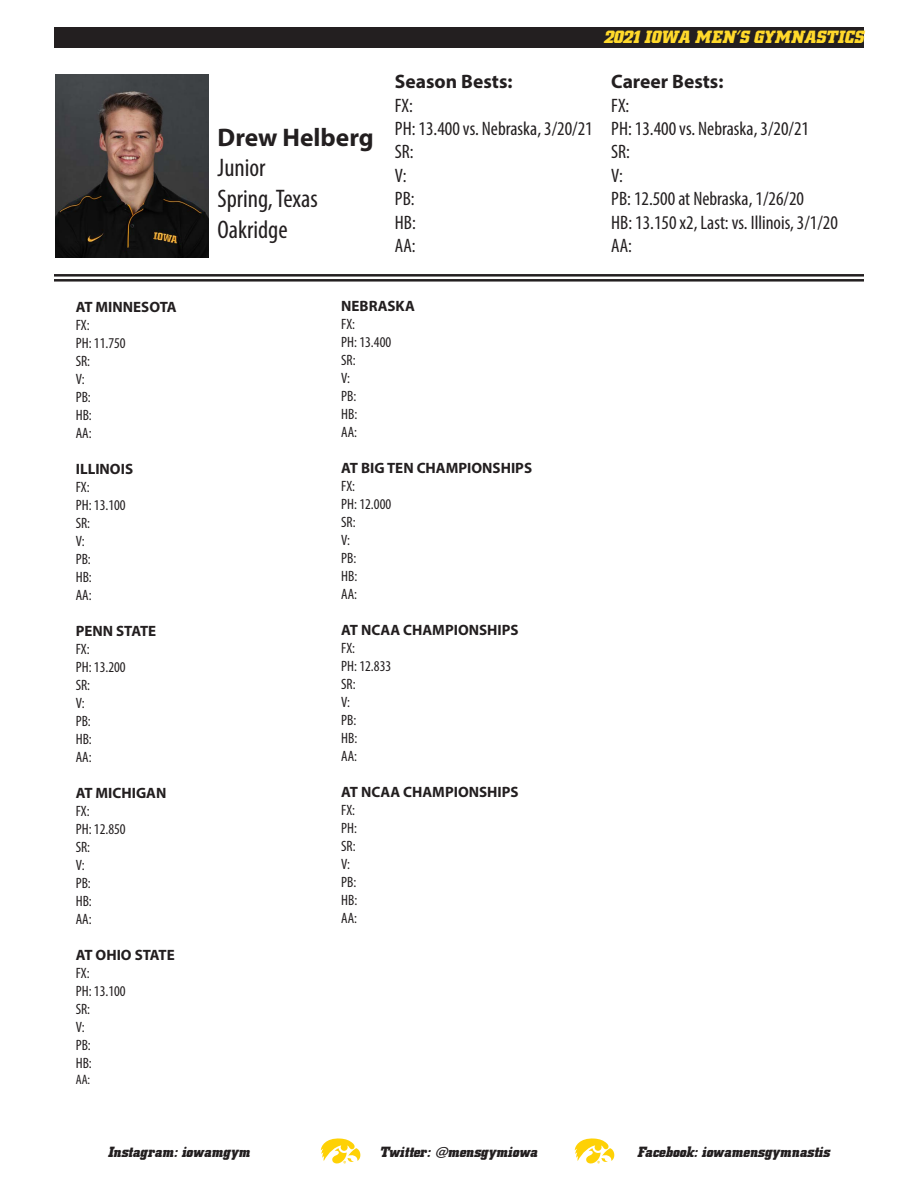
<style>
.page{position:relative;width:918px;height:1188px;background:#fff}
.page>*{position:absolute;margin:0;border:0;box-sizing:border-box;transform-origin:0 0}
.t1{font:condensed 25.5px "Myriad Pro";color:#231f20}
.t2{font:700 25.5px "Myriad Pro";color:#231f20}
.t3{font:condensed 19.5px "Myriad Pro";color:#231f20}
.t4{font:700 19.5px "Myriad Pro";color:#231f20}
.t5{font:italic 700 18px "Hawkeye";letter-spacing:.02em;color:#ffd92b}
.t6{font:condensed 15px "Myriad Pro";color:#231f20}
.t7{font:700 15px "Myriad Pro";color:#231f20}
.t8{font:italic 700 15px "Hawkeye";color:#231f20}
.t9{font:condensed 13.65px "Myriad Pro";color:#231f20}
</style>
<div class="page">
<div style="left:54px;top:27px;width:810px;height:21px;background:#231f20"></div>
<svg style="left:321px;top:1138px;width:39px;height:26px"></svg>
<svg style="left:575px;top:1138px;width:39px;height:26px"></svg>
<img style="left:56px;top:74px;width:152px;height:183px">
<hr style="left:54px;top:274px;width:810px;height:3px;background:#231f20">
<hr style="left:54px;top:279px;width:810px;height:3px;background:#231f20">
<p class="t7" style="left:76px;top:297px;width:102px">AT MINNESOTA</p>
<p class="t6" style="left:76px;top:316px;width:15px">FX:</p>
<p class="t6" style="left:76px;top:334px;width:51px">PH: 11.750</p>
<p class="t6" style="left:76px;top:352px;width:16px">SR:</p>
<p class="t6" style="left:76px;top:370px;width:10px">V:</p>
<p class="t6" style="left:76px;top:388px;width:17px">PB:</p>
<p class="t6" style="left:76px;top:406px;width:18px">HB:</p>
<p class="t6" style="left:76px;top:424px;width:17px">AA:</p>
<p class="t7" style="left:76px;top:459px;width:59px">ILLINOIS</p>
<p class="t6" style="left:76px;top:478px;width:15px">FX:</p>
<p class="t6" style="left:76px;top:496px;width:51px">PH: 13.100</p>
<p class="t6" style="left:76px;top:514px;width:16px">SR:</p>
<p class="t6" style="left:76px;top:532px;width:10px">V:</p>
<p class="t6" style="left:76px;top:550px;width:17px">PB:</p>
<p class="t6" style="left:76px;top:568px;width:18px">HB:</p>
<p class="t6" style="left:76px;top:586px;width:17px">AA:</p>
<p class="t7" style="left:76px;top:621px;width:82px">PENN STATE</p>
<p class="t6" style="left:76px;top:640px;width:15px">FX:</p>
<p class="t6" style="left:76px;top:658px;width:51px">PH: 13.200</p>
<p class="t6" style="left:76px;top:676px;width:16px">SR:</p>
<p class="t6" style="left:76px;top:694px;width:10px">V:</p>
<p class="t6" style="left:76px;top:712px;width:17px">PB:</p>
<p class="t6" style="left:76px;top:730px;width:18px">HB:</p>
<p class="t6" style="left:76px;top:748px;width:17px">AA:</p>
<p class="t7" style="left:76px;top:783px;width:92px">AT MICHIGAN</p>
<p class="t6" style="left:76px;top:802px;width:15px">FX:</p>
<p class="t6" style="left:76px;top:820px;width:51px">PH: 12.850</p>
<p class="t6" style="left:76px;top:838px;width:16px">SR:</p>
<p class="t6" style="left:76px;top:856px;width:10px">V:</p>
<p class="t6" style="left:76px;top:874px;width:17px">PB:</p>
<p class="t6" style="left:76px;top:892px;width:18px">HB:</p>
<p class="t6" style="left:76px;top:910px;width:17px">AA:</p>
<p class="t7" style="left:76px;top:945px;width:101px">AT OHIO STATE</p>
<p class="t6" style="left:76px;top:964px;width:15px">FX:</p>
<p class="t6" style="left:76px;top:982px;width:51px">PH: 13.100</p>
<p class="t6" style="left:76px;top:1000px;width:16px">SR:</p>
<p class="t6" style="left:76px;top:1018px;width:10px">V:</p>
<p class="t6" style="left:76px;top:1036px;width:17px">PB:</p>
<p class="t6" style="left:76px;top:1054px;width:18px">HB:</p>
<p class="t9" style="left:76px;top:1071px;width:16px">AA:</p>
<p class="t2" style="left:218px;top:121px;width:158px">Drew Helberg</p>
<p class="t1" style="left:218px;top:153px;width:50px">Junior</p>
<p class="t1" style="left:218px;top:183px;width:102px">Spring, Texas</p>
<p class="t1" style="left:218px;top:214px;width:72px">Oakridge</p>
<p class="t4" style="left:395px;top:69px;width:119px">Season Bests:</p>
<p class="t3" style="left:395px;top:93px;width:20px">FX:</p>
<p class="t3" style="left:395px;top:117px;width:199px">PH: 13.400 vs. Nebraska, 3/20/21</p>
<p class="t3" style="left:395px;top:140px;width:20px">SR:</p>
<p class="t3" style="left:395px;top:164px;width:13px">V:</p>
<p class="t3" style="left:395px;top:187px;width:21px">PB:</p>
<p class="t3" style="left:395px;top:210px;width:22px">HB:</p>
<p class="t3" style="left:395px;top:234px;width:22px">AA:</p>
<p class="t5" style="left:604px;top:27px;width:262px">2021 IOWA MEN’S GYMNASTICS</p>
<p class="t4" style="left:611px;top:69px;width:114px">Career Bests:</p>
<p class="t3" style="left:611px;top:93px;width:20px">FX:</p>
<p class="t3" style="left:611px;top:117px;width:199px">PH: 13.400 vs. Nebraska, 3/20/21</p>
<p class="t3" style="left:611px;top:140px;width:20px">SR:</p>
<p class="t3" style="left:611px;top:164px;width:13px">V:</p>
<p class="t3" style="left:611px;top:187px;width:194px">PB: 12.500 at Nebraska, 1/26/20</p>
<p class="t3" style="left:611px;top:210px;width:228px">HB: 13.150 x2, Last: vs. Illinois, 3/1/20</p>
<p class="t3" style="left:611px;top:234px;width:22px">AA:</p>
<p class="t7" style="left:341px;top:296px;width:75px">NEBRASKA</p>
<p class="t6" style="left:341px;top:315px;width:15px">FX:</p>
<p class="t6" style="left:341px;top:333px;width:51px">PH: 13.400</p>
<p class="t6" style="left:341px;top:351px;width:16px">SR:</p>
<p class="t6" style="left:341px;top:369px;width:10px">V:</p>
<p class="t6" style="left:341px;top:387px;width:17px">PB:</p>
<p class="t6" style="left:341px;top:405px;width:18px">HB:</p>
<p class="t6" style="left:341px;top:423px;width:17px">AA:</p>
<p class="t7" style="left:341px;top:458px;width:192px">AT BIG TEN CHAMPIONSHIPS</p>
<p class="t6" style="left:341px;top:477px;width:15px">FX:</p>
<p class="t6" style="left:341px;top:495px;width:51px">PH: 12.000</p>
<p class="t6" style="left:341px;top:513px;width:16px">SR:</p>
<p class="t6" style="left:341px;top:531px;width:10px">V:</p>
<p class="t6" style="left:341px;top:549px;width:17px">PB:</p>
<p class="t6" style="left:341px;top:567px;width:18px">HB:</p>
<p class="t6" style="left:341px;top:585px;width:17px">AA:</p>
<p class="t7" style="left:341px;top:620px;width:179px">AT NCAA CHAMPIONSHIPS</p>
<p class="t6" style="left:341px;top:639px;width:15px">FX:</p>
<p class="t6" style="left:341px;top:657px;width:51px">PH: 12.833</p>
<p class="t6" style="left:341px;top:675px;width:16px">SR:</p>
<p class="t6" style="left:341px;top:693px;width:10px">V:</p>
<p class="t6" style="left:341px;top:711px;width:17px">PB:</p>
<p class="t6" style="left:341px;top:729px;width:18px">HB:</p>
<p class="t6" style="left:341px;top:747px;width:17px">AA:</p>
<p class="t7" style="left:341px;top:782px;width:179px">AT NCAA CHAMPIONSHIPS</p>
<p class="t6" style="left:341px;top:801px;width:15px">FX:</p>
<p class="t6" style="left:341px;top:819px;width:17px">PH:</p>
<p class="t6" style="left:341px;top:837px;width:16px">SR:</p>
<p class="t6" style="left:341px;top:855px;width:10px">V:</p>
<p class="t6" style="left:341px;top:873px;width:17px">PB:</p>
<p class="t6" style="left:341px;top:891px;width:18px">HB:</p>
<p class="t6" style="left:341px;top:909px;width:17px">AA:</p>
<p class="t8" style="left:108px;top:1143px;width:144px">Instagram: iowamgym</p>
<p class="t8" style="left:380px;top:1143px;width:160px">Twitter: @mensgymiowa</p>
<p class="t8" style="left:638px;top:1143px;width:194px">Facebook: iowamensgymnastis</p>
</div>
